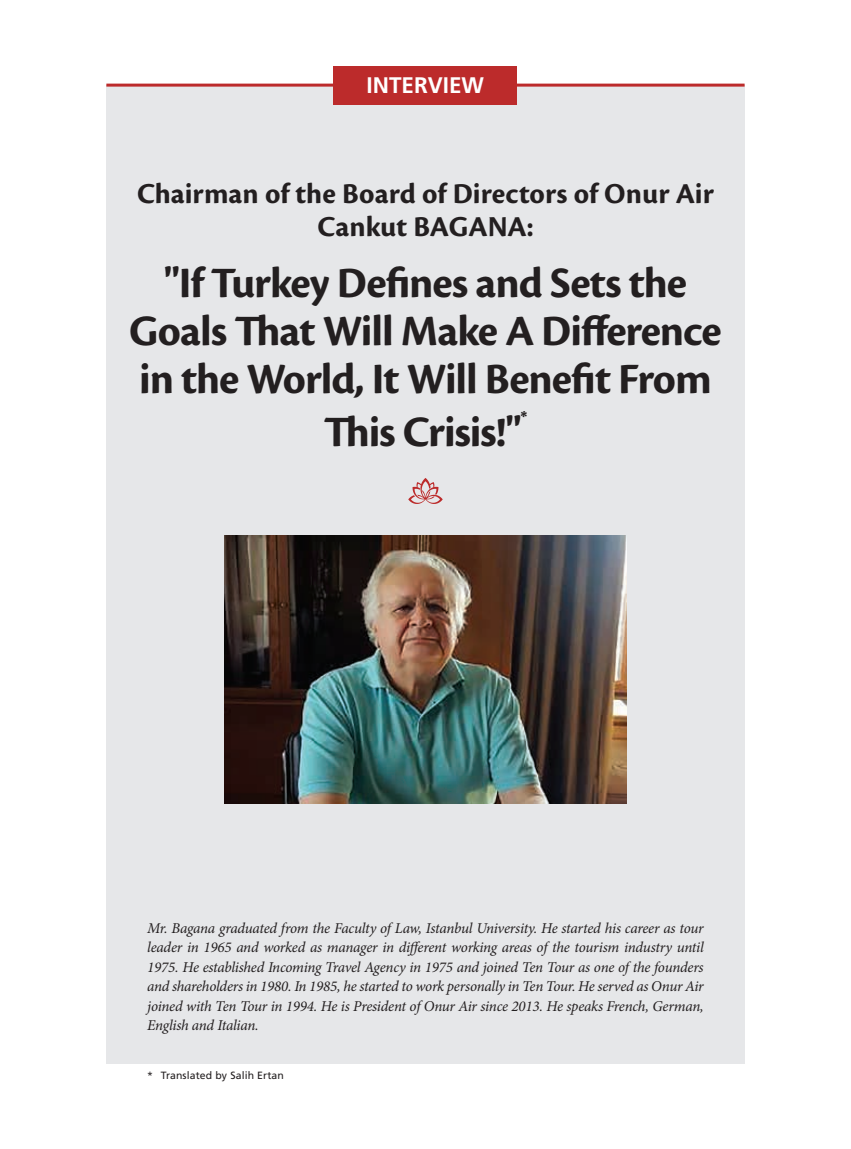
<style>
.page{position:relative;width:851px;height:1149px;background:#fff}
.page>*{position:absolute;margin:0;border:0;box-sizing:border-box;transform-origin:0 0}
.t1{font:700 45px/48px "Cronos Pro";letter-spacing:-.025em;color:#231f20;text-align:center}
.t2{font:700 30px/33px "Cronos Pro";color:#231f20;text-align:center}
.t3{font:22.5px "Frutiger Bold Tr";color:#fff}
.t4{font:700 18px "Cronos Pro";color:#231f20}
.t5{font:italic 15px/19.5px "Minion Pro";letter-spacing:-.02em;color:#231f20;text-align:justify}
.t6{font:10.5px "Frutiger Normal Tr";letter-spacing:.01em;color:#231f20}
</style>
<div class="page">
<div style="left:106px;top:85px;width:638px;height:978px;background:#e6e7e9"></div>
<svg style="left:408px;top:478px;width:34px;height:26px"></svg>
<hr style="left:106px;top:84px;width:638px;height:3px;background:#bc2b2b">
<div style="left:333px;top:66px;width:184px;height:38px;background:#bc2b2b"></div>
<img style="left:224px;top:535px;width:402px;height:268px">
<h3 class="t3" style="left:366px;top:71px;width:119px">INTERVIEW</h3>
<h2 class="t2" style="left:137px;top:177px;width:578px">Chairman of the Board of Directors of Onur Air<br>Cankut BAGANA:</h2>
<h1 class="t1" style="left:129px;top:260px;width:594px">"If Turkey Defines and Sets the<br>Goals That Will Make A Difference in the World, It Will Benefit From</h1>
<h1 class="t1" style="left:323px;top:408px;width:199px">This Crisis!"</h1>
<p class="t4" style="left:520px;top:407px;width:8px">*</p>
<p class="t5" style="left:147px;top:917px;width:558px">Mr. Bagana graduated from the Faculty of Law, Istanbul University. He started his career as tour leader in 1965 and worked as manager in different working areas of the tourism industry until 1975. He established Incoming Travel Agency in 1975 and joined Ten Tour as one of the founders and shareholders in 1980. In 1985, he started to work personally in Ten Tour. He served as Onur Air joined with Ten Tour in 1994. He is President of Onur Air since 2013. He speaks French, German, English and Italian.</p>
<p class="t6" style="left:147px;top:1069px;width:138px">* Translated by Salih Ertan</p>
</div>
